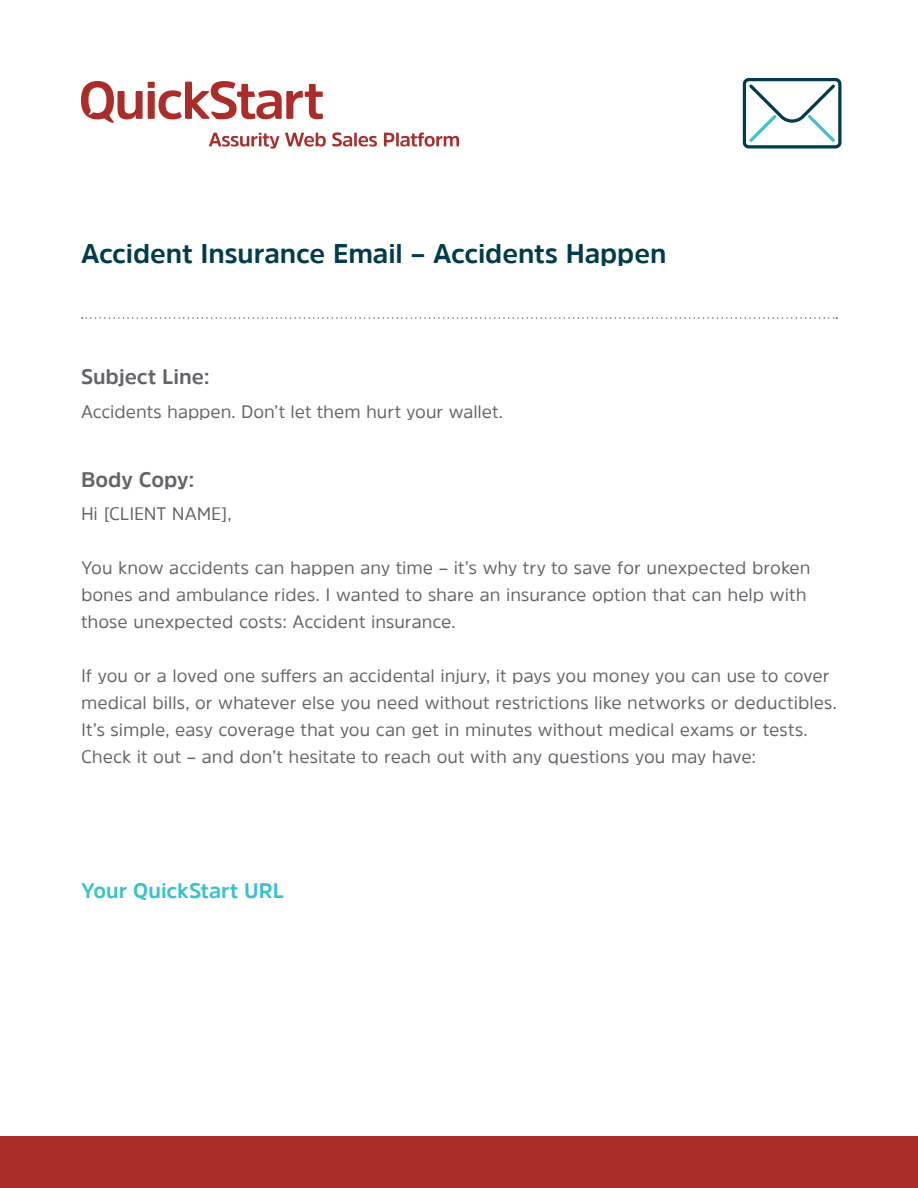
<style>
.page{position:relative;width:918px;height:1188px;background:#fff}
.page>*{position:absolute;margin:0;border:0;box-sizing:border-box;transform-origin:0 0}
.t1{font:700 27px "Amsi Pro";letter-spacing:-.005em;color:#003c4c}
.t2{font:700 21px "Amsi Pro";letter-spacing:-.005em;color:#63656a}
.t3{font:700 21px "Amsi Pro";color:#39c1cd}
.t4{font:18px/27px "Amsi Pro";letter-spacing:.005em;color:#63656a}
</style>
<div class="page">
<div style="left:0;top:1136px;width:918px;height:52px;background:#ab2c29"></div>
<div style="left:148px;top:82px;width:7px;height:6px;background:#ab2c29"></div>
<div style="left:148px;top:91px;width:7px;height:28px;background:#ab2c29"></div>
<svg style="left:81px;top:81px;width:62px;height:42px"></svg>
<svg style="left:159px;top:81px;width:164px;height:38px"></svg>
<svg style="left:209px;top:133px;width:70px;height:16px"></svg>
<svg style="left:285px;top:133px;width:41px;height:14px"></svg>
<svg style="left:332px;top:132px;width:45px;height:15px"></svg>
<svg style="left:384px;top:132px;width:75px;height:15px"></svg>
<svg style="left:742px;top:78px;width:100px;height:71px"></svg>
<svg style="left:82px;top:317px;width:755px;height:2px"></svg>
<h1 class="t1" style="left:81px;top:235px;width:587px">Accident Insurance Email – Accidents Happen</h1>
<p class="t2" style="left:81px;top:362px;width:130px">Subject Line:</p>
<p class="t4" style="left:81px;top:397px;width:423px">Accidents happen. Don’t let them hurt your wallet.</p>
<p class="t2" style="left:81px;top:465px;width:115px">Body Copy:</p>
<p class="t4" style="left:81px;top:500px;width:152px">Hi [CLIENT NAME],</p>
<p class="t4" style="left:81px;top:554px;width:731px">You know accidents can happen any time – it’s why try to save for unexpected broken bones and ambulance rides. I wanted to share an insurance option that can help with those unexpected costs: Accident insurance.</p>
<p class="t4" style="left:81px;top:662px;width:757px">If you or a loved one suffers an accidental injury, it pays you money you can use to cover medical bills, or whatever else you need without restrictions like networks or deductibles.<br>It’s simple, easy coverage that you can get in minutes without medical exams or tests.<br>Check it out – and don’t hesitate to reach out with any questions you may have:</p>
<p class="t3" style="left:81px;top:877px;width:205px">Your QuickStart URL</p>
</div>
